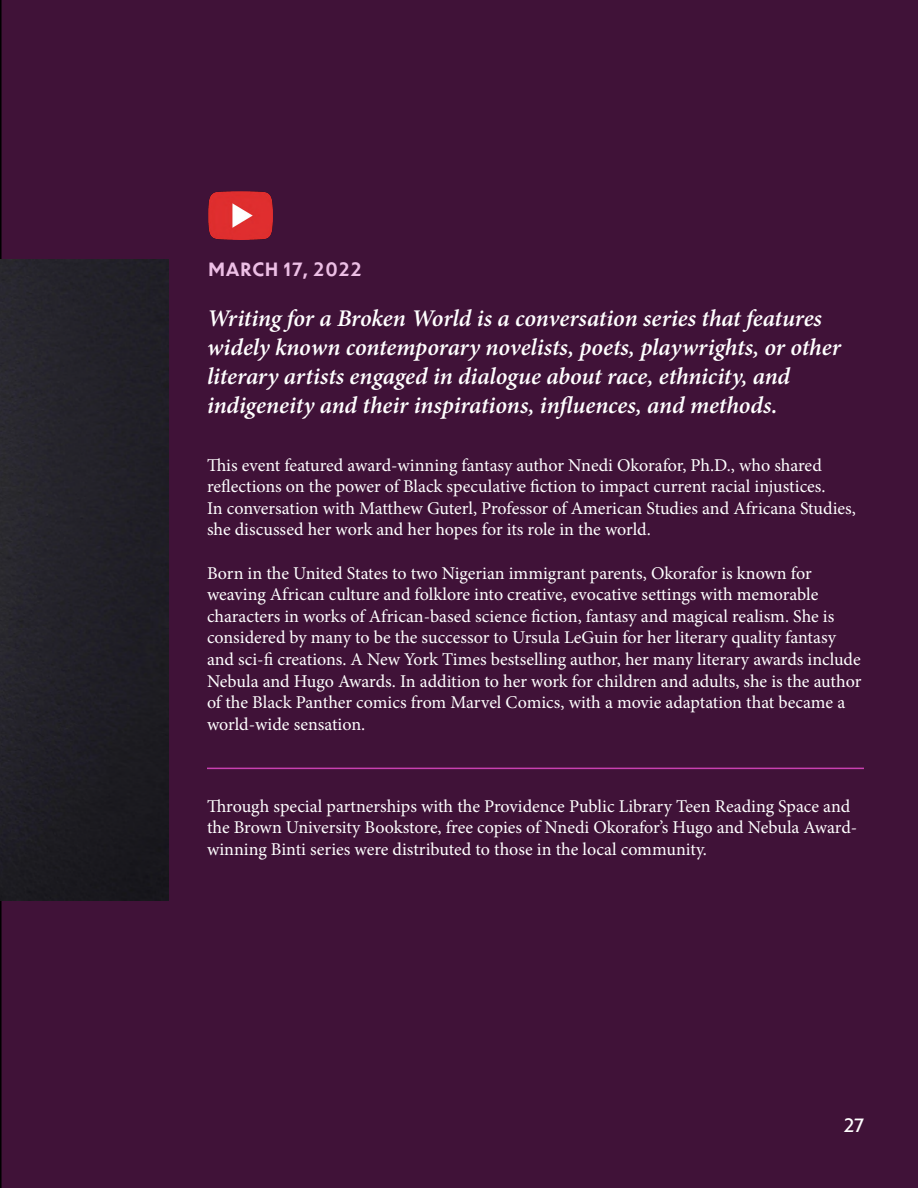
<style>
.page{position:relative;width:918px;height:1188px;background:#401238}
.page>*{position:absolute;margin:0;border:0;box-sizing:border-box;transform-origin:0 0}
.t1{font:italic 600 24px/28.8px "Minion Pro";letter-spacing:-.005em;color:#fff}
.t2{font:18px/21.6px "Minion Pro";letter-spacing:-.005em;color:#fff}
.t3{font:700 18px "Dunbar Text";letter-spacing:.05em;color:#edbfe5}
.t4{font:18px "Dunbar Low";color:#fff}
</style>
<div class="page">
<hr style="left:207px;top:768px;width:657px;height:1px;background:#c940b0">
<img style="left:0;top:259px;width:168px;height:641px">
<img style="left:208px;top:191px;width:65px;height:49px">
<p class="t3" style="left:208px;top:257px;width:155px">MARCH 17, 2022</p>
<p class="t1" style="left:207px;top:304px;width:635px">Writing for a Broken World is a conversation series that features widely known contemporary novelists, poets, playwrights, or other literary artists engaged in dialogue about race, ethnicity, and indigeneity and their inspirations, influences, and methods.</p>
<p class="t2" style="left:207px;top:454px;width:650px">This event featured award-winning fantasy author Nnedi Okorafor, Ph.D., who shared reflections on the power of Black speculative fiction to impact current racial injustices.<br>In conversation with Matthew Guterl, Professor of American Studies and Africana Studies, she discussed her work and her hopes for its role in the world.</p>
<p class="t2" style="left:207px;top:562px;width:656px">Born in the United States to two Nigerian immigrant parents, Okorafor is known for weaving African culture and folklore into creative, evocative settings with memorable characters in works of African-based science fiction, fantasy and magical realism. She is considered by many to be the successor to Ursula LeGuin for her literary quality fantasy and sci-fi creations. A New York Times bestselling author, her many literary awards include Nebula and Hugo Awards. In addition to her work for children and adults, she is the author of the Black Panther comics from Marvel Comics, with a movie adaptation that became a world-wide sensation.</p>
<p class="t2" style="left:207px;top:795px;width:652px">Through special partnerships with the Providence Public Library Teen Reading Space and the Brown University Bookstore, free copies of Nnedi Okorafor’s Hugo and Nebula Award&shy;winning Binti series were distributed to those in the local community.</p>
<p class="t4" style="left:844px;top:1112px;width:22px">27</p>
</div>
